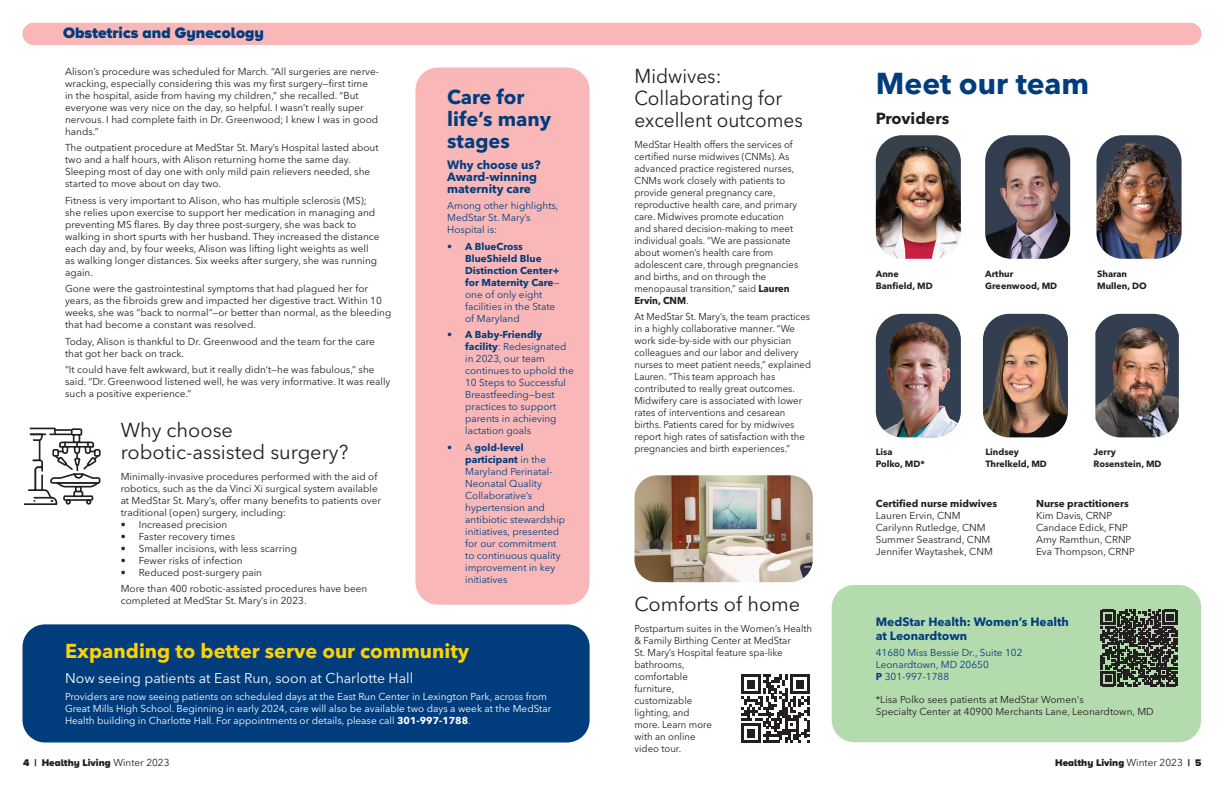
<style>
.page{position:relative;width:1224px;height:792px;background:#fff}
.page>*{position:absolute;margin:0;border:0;box-sizing:border-box;transform-origin:0 0}
.Calls_to_Action_Bold{font:700 30px "Avenir Next LT Pro";color:#013d7d}
.Calls_to_Action_Bold-2{font:20px/22px "Avenir Next LT Pro";color:#231f20}
.Calls_to_Action_Bold-3{font:20px/22px "Avenir Next LT Pro";color:#231f20;scale:.95 1}
.Calls_to_Action_Bold-4{font:700 20px "Avenir Next LT Pro";color:#fed105}
.Calls_to_Action_Bold-5{font:700 20px/22px "Avenir Next LT Pro";color:#013d7d}
.Calls_to_Action_Bold-6{font:700 16px "Avenir Next LT Pro";color:#231f20}
.Headlines_24_24{font:900 15.7px "Proxima Nova A";color:#013d7d}
.Calls_to_Action_Bold-7{font:14px "Avenir Next LT Pro";color:#fff}
.Calls_to_Action_Bold-8{font:700 12px/12px "Avenir Next LT Pro";color:#013d7d}
.Calls_to_Action_Bold-9{font:10px/12px "Avenir Next LT Pro";color:#231f20}
.Calls_to_Action_Bold-10{font:10px/12px "Avenir Next LT Pro";color:#231f20;scale:.95 1}
.Calls_to_Action_Bold-11{font:10px/12px "Avenir Next LT Pro";color:#013d7d}
.Calls_to_Action_Bold-12{font:10px/12px "Avenir Next LT Pro";color:#fff}
.Calls_to_Action_Bold-13{font:10px/12px "Avenir Next LT Pro";color:#231f20;scale:.96 1}
.t1{font:700 10px/12px "Avenir Next LT Pro";color:#013d7d}
.t2{font:900 10px "Proxima Nova A";color:#231f20}
.Calls_to_Action_Bold-14{font:700 10px "Avenir Next LT Pro";color:#231f20}
.Captions{font:700 9px/12px "Avenir Next LT Pro";color:#231f20}
.s1{font-weight:400}
.s2{font-weight:700}
.s3{font-family:"Avenir Next LT Pro";font-weight:400}
</style>
<div class="page">
<div style="left:23px;top:23px;width:1179px;height:22px;background:#f9b8b7;border-radius:11px"></div>
<div style="left:22px;top:624px;width:568px;height:118px;background:#013d7d;border-radius:22px"></div>
<div style="left:416px;top:68px;width:174px;height:537px;background:#f9b8b7;border-radius:22px"></div>
<div style="left:832px;top:585px;width:369px;height:157px;background:#b4dbae;border-radius:22px"></div>
<img style="left:876px;top:135px;width:85px;height:124px">
<img style="left:985px;top:135px;width:85px;height:124px">
<img style="left:876px;top:314px;width:85px;height:123px">
<img style="left:983px;top:314px;width:85px;height:123px">
<img style="left:1095px;top:314px;width:84px;height:123px">
<img style="left:1097px;top:135px;width:85px;height:124px">
<svg style="left:1101px;top:610px;width:76px;height:76px"></svg>
<svg style="left:741px;top:675px;width:68px;height:68px"></svg>
<img style="left:634px;top:475px;width:179px;height:107px">
<svg style="left:24px;top:427px;width:77px;height:78px"></svg>
<p class="Headlines_24_24" style="left:63px;top:21px;width:202px">Obstetrics and Gynecology</p>
<p class="Calls_to_Action_Bold-9" style="left:65px;top:65px;width:315px">Alison’s procedure was scheduled for March. “All surgeries are nerve&shy;wracking, especially considering this was my first surgery—first time<br>in the hospital, aside from having my children,” she recalled. “But everyone was very nice on the day, so helpful. I wasn’t really super nervous. I had complete faith in Dr. Greenwood; I knew I was in good hands.”</p>
<p class="Calls_to_Action_Bold-9" style="left:65px;top:142px;width:315px">The outpatient procedure at MedStar St. Mary’s Hospital lasted about two and a half hours, with Alison returning home the same day.<br>Sleeping most of day one with only mild pain relievers needed, she started to move about on day two.</p>
<p class="Calls_to_Action_Bold-9" style="left:65px;top:194px;width:316px">Fitness is very important to Alison, who has multiple sclerosis (MS); she relies upon exercise to support her medication in managing and preventing MS flares. By day three post-surgery, she was back to walking in short spurts with her husband. They increased the distance each day and, by four weeks, Alison was lifting light weights as well as walking longer distances. Six weeks after surgery, she was running again.</p>
<p class="Calls_to_Action_Bold-9" style="left:65px;top:283px;width:328px">Gone were the gastrointestinal symptoms that had plagued her for years, as the fibroids grew and impacted her digestive tract. Within 10 weeks, she was “back to normal”—or better than normal, as the bleeding that had become a constant was resolved.</p>
<p class="Calls_to_Action_Bold-9" style="left:65px;top:335px;width:311px">Today, Alison is thankful to Dr. Greenwood and the team for the care that got her back on track.</p>
<p class="Calls_to_Action_Bold-9" style="left:65px;top:364px;width:327px">“It could have felt awkward, but it really didn’t—he was fabulous,” she said. “Dr. Greenwood listened well, he was very informative. It was really such a positive experience.”</p>
<p class="Calls_to_Action_Bold-5" style="left:447px;top:86px;width:106px">Care for life’s many stages</p>
<p class="Calls_to_Action_Bold-8" style="left:447px;top:158px;width:95px">Why choose us?<br>Award-winning maternity care</p>
<p class="Calls_to_Action_Bold-11" style="left:447px;top:200px;width:113px">Among other highlights,<br>MedStar St. Mary’s<br>Hospital is:</p>
<p class="t1" style="left:465px;top:240px;width:96px;text-indent:-18px">• A BlueCross<br>BlueShield Blue<br>Distinction Center+ for Maternity Care<span class="s1">— one of only eight facilities in the State of Maryland</span></p>
<p class="Calls_to_Action_Bold-11" style="left:465px;top:329px;width:110px;text-indent:-18px"><span class="s2">• A Baby-Friendly facility</span>: Redesignated in 2023, our team continues to uphold the<br>10 Steps to Successful<br>Breastfeeding—best practices to support parents in achieving lactation goals</p>
<p class="Calls_to_Action_Bold-11" style="left:465px;top:441px;width:102px;text-indent:-18px">• A <span class="s2">gold-level participant</span> in the<br>Maryland Perinatal-<br>Neonatal Quality<br>Collaborative’s hypertension and antibiotic stewardship initiatives, presented for our commitment to continuous quality improvement in key initiatives</p>
<p class="Calls_to_Action_Bold-2" style="left:121px;top:419px;width:229px">Why choose robotic-assisted surgery?</p>
<p class="Calls_to_Action_Bold-9" style="left:121px;top:471px;width:262px">Minimally-invasive procedures performed with the aid of robotics, such as the da Vinci Xi surgical system available at MedStar St. Mary’s, offer many benefits to patients over traditional (open) surgery, including:</p>
<p class="Calls_to_Action_Bold-9" style="left:121px;top:519px;width:108px">• Increased precision</p>
<p class="Calls_to_Action_Bold-9" style="left:121px;top:531px;width:116px">• Faster recovery times</p>
<p class="Calls_to_Action_Bold-9" style="left:121px;top:543px;width:178px">• Smaller incisions, with less scarring</p>
<p class="Calls_to_Action_Bold-9" style="left:121px;top:555px;width:124px">• Fewer risks of infection</p>
<p class="Calls_to_Action_Bold-9" style="left:121px;top:567px;width:143px">• Reduced post-surgery pain</p>
<p class="Calls_to_Action_Bold-9" style="left:121px;top:583px;width:248px">More than 400 robotic-assisted procedures have been completed at MedStar St. Mary’s in 2023.</p>
<p class="Calls_to_Action_Bold-4" style="left:65px;top:639px;width:406px">Expanding to better serve our community</p>
<p class="Calls_to_Action_Bold-7" style="left:65px;top:670px;width:350px">Now seeing patients at East Run, soon at Charlotte Hall</p>
<p class="Calls_to_Action_Bold-12" style="left:65px;top:690px;width:488px">Providers are now seeing patients on scheduled days at the East Run Center in Lexington Park, across from<br>Great Mills High School. Beginning in early 2024, care will also be available two days a week at the MedStar<br>Health building in Charlotte Hall. For appointments or details, please call <span class="s2">301-997-1788</span>.</p>
<p class="Calls_to_Action_Bold-3" style="left:634px;top:65px;width:179px">Midwives:<br>Collaborating for excellent outcomes</p>
<p class="Calls_to_Action_Bold-10" style="left:634px;top:138px;width:174px">MedStar Health offers the services of certified nurse midwives (CNMs). As advanced practice registered nurses, CNMs work closely with patients to provide general pregnancy care, reproductive health care, and primary care. Midwives promote education and shared decision-making to meet individual goals. “We are passionate about women’s health care from adolescent care, through pregnancies and births, and on through the menopausal transition,” said <span class="s2">Lauren Ervin, CNM</span>.</p>
<p class="Calls_to_Action_Bold-10" style="left:634px;top:311px;width:187px">At MedStar St. Mary’s, the team practices in a highly collaborative manner. “We work side-by-side with our physician colleagues and our labor and delivery nurses to meet patient needs,” explained Lauren. “This team approach has contributed to really great outcomes.<br>Midwifery care is associated with lower rates of interventions and cesarean births. Patients cared for by midwives report high rates of satisfaction with the pregnancies and birth experiences.”</p>
<p class="Calls_to_Action_Bold-2" style="left:634px;top:593px;width:167px">Comforts of home</p>
<p class="Calls_to_Action_Bold-13" style="left:634px;top:623px;width:186px">Postpartum suites in the Women’s Health &amp; Family Birthing Center at MedStar<br>St. Mary’s Hospital feature spa-like bathrooms,<br>comfortable<br>furniture,<br>customizable<br>lighting, and<br>more. Learn more<br>with an online<br>video tour.</p>
<p class="Calls_to_Action_Bold" style="left:876px;top:65px;width:215px">Meet our team</p>
<p class="Calls_to_Action_Bold-6" style="left:876px;top:108px;width:75px">Providers</p>
<p class="Captions" style="left:876px;top:268px;width:58px">Anne<br>Banfield, MD</p>
<p class="Captions" style="left:985px;top:268px;width:73px">Arthur<br>Greenwood, MD</p>
<p class="Captions" style="left:1097px;top:268px;width:51px">Sharan<br>Mullen, DO</p>
<p class="Captions" style="left:876px;top:446px;width:51px">Lisa<br>Polko, MD*</p>
<p class="Captions" style="left:985px;top:446px;width:63px">Lindsey<br>Threlkeld, MD</p>
<p class="Captions" style="left:1094px;top:446px;width:70px">Jerry<br>Rosenstein, MD</p>
<p class="Calls_to_Action_Bold-14" style="left:876px;top:497px;width:123px">Certified nurse midwives</p>
<p class="Calls_to_Action_Bold-9" style="left:876px;top:510px;width:86px">Lauren Ervin, CNM</p>
<p class="Calls_to_Action_Bold-9" style="left:876px;top:522px;width:111px">Carilynn Rutledge, CNM</p>
<p class="Calls_to_Action_Bold-9" style="left:876px;top:534px;width:119px">Summer Seastrand, CNM<br>Jennifer Waytashek, CNM</p>
<p class="Calls_to_Action_Bold-14" style="left:1036px;top:497px;width:94px">Nurse practitioners</p>
<p class="Calls_to_Action_Bold-9" style="left:1036px;top:510px;width:78px">Kim Davis, CRNP</p>
<p class="Calls_to_Action_Bold-9" style="left:1036px;top:522px;width:93px">Candace Edick, FNP</p>
<p class="Calls_to_Action_Bold-9" style="left:1036px;top:534px;width:97px">Amy Ramthun, CRNP</p>
<p class="Calls_to_Action_Bold-9" style="left:1036px;top:546px;width:100px">Eva Thompson, CRNP</p>
<p class="Calls_to_Action_Bold-8" style="left:876px;top:614px;width:195px;line-height:14px">MedStar Health: Women’s Health at Leonardtown</p>
<p class="Calls_to_Action_Bold-11" style="left:876px;top:647px;width:148px">41680 Miss Bessie Dr., Suite 102</p>
<p class="Calls_to_Action_Bold-11" style="left:876px;top:659px;width:114px">Leonardtown, MD 20650</p>
<p class="Calls_to_Action_Bold-11" style="left:876px;top:671px;width:75px"><span class="s2">P</span> 301-997-1788</p>
<p class="Calls_to_Action_Bold-9" style="left:876px;top:693px;width:279px">*Lisa Polko sees patients at MedStar Women's<br>Specialty Center at 40900 Merchants Lane, Leonardtown, MD</p>
<p class="t2" style="left:23px;top:755px;width:148px">4 | Healthy Living <span class="s3">Winter 2023</span></p>
<p class="t2" style="left:1055px;top:755px;width:148px">Healthy Living <span class="s3">Winter 2023</span> | 5</p>
</div>
